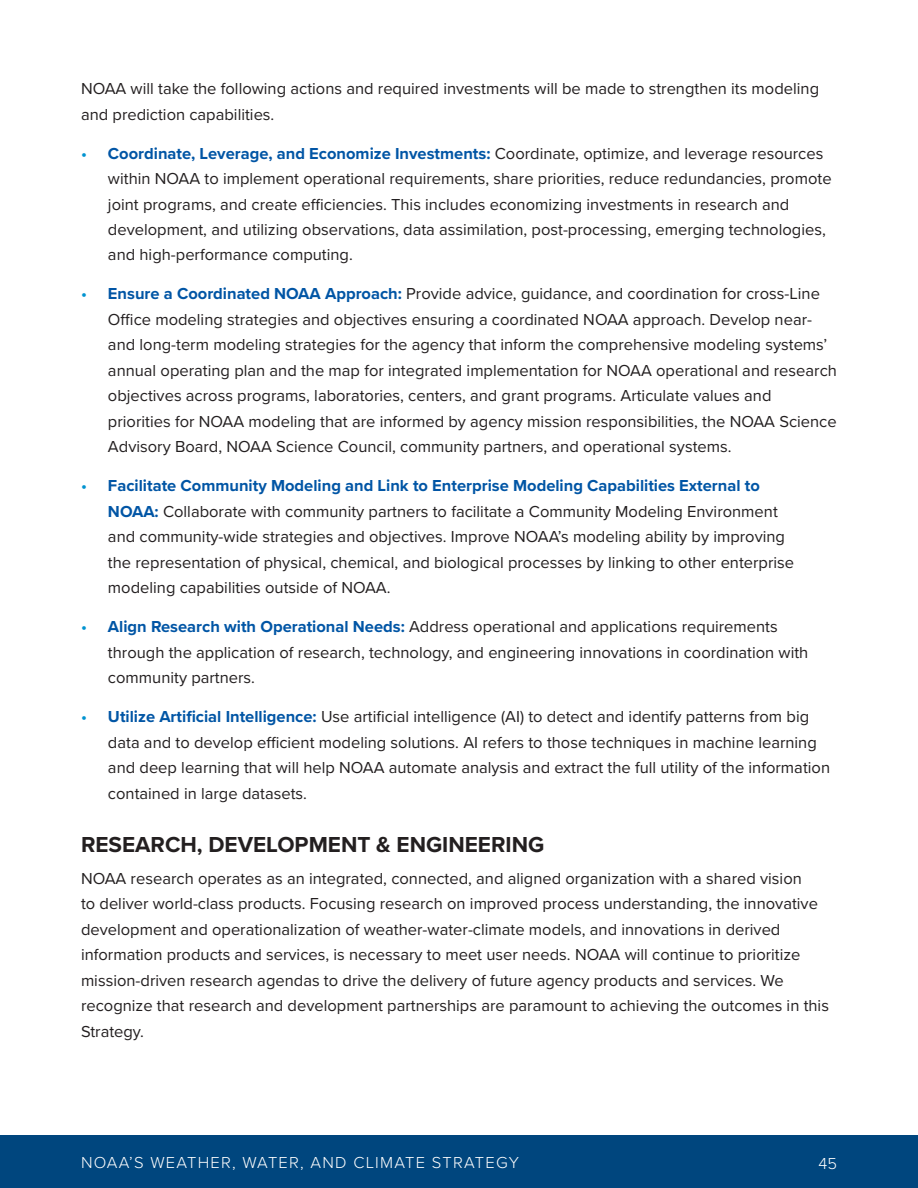
<style>
.page{position:relative;width:918px;height:1188px;background:#fff}
.page>*{position:absolute;margin:0;border:0;box-sizing:border-box;transform-origin:0 0}
.t1{font:700 22.5px "Proxima Nova";color:#231f20}
.t2{font:16.5px/25.5px "Proxima Nova";color:#231f20}
.t3{font:300 16.5px "Proxima Nova";letter-spacing:.075em;color:#fff}
.s1{font-weight:600;color:#0093d0}
.s2{font-weight:700;color:#0155a5}
</style>
<div class="page">
<div style="left:0;top:1135px;width:918px;height:53px;background:#00467e"></div>
<p class="t2" style="left:81px;top:75px;width:740px">NOAA will take the following actions and required investments will be made to strengthen its modeling and prediction capabilities.</p>
<p class="t2" style="left:108px;top:140px;width:725px;text-indent:-27px"><span class="s1">•</span> <span class="s2">Coordinate, Leverage, and Economize Investments:</span> Coordinate, optimize, and leverage resources within NOAA to implement operational requirements, share priorities, reduce redundancies, promote joint programs, and create efciencies. This includes economizing investments in research and development, and utilizing observations, data assimilation, post-processing, emerging technologies, and high-performance computing.</p>
<p class="t2" style="left:108px;top:281px;width:730px;text-indent:-27px"><span class="s1">•</span> <span class="s2">Ensure a Coordinated NOAA Approach:</span> Provide advice, guidance, and coordination for cross-Line Ofce modeling strategies and objectives ensuring a coordinated NOAA approach. Develop near&shy;and long-term modeling strategies for the agency that inform the comprehensive modeling systems’ annual operating plan and the map for integrated implementation for NOAA operational and research objectives across programs, laboratories, centers, and grant programs. Articulate values and priorities for NOAA modeling that are informed by agency mission responsibilities, the NOAA Science Advisory Board, NOAA Science Council, community partners, and operational systems.</p>
<p class="t2" style="left:108px;top:472px;width:688px;text-indent:-27px"><span class="s1">•</span> <span class="s2">Facilitate Community Modeling and Link to Enterprise Modeling Capabilities External to NOAA:</span> Collaborate with community partners to facilitate a Community Modeling Environment and community-wide strategies and objectives. Improve NOAA’s modeling ability by improving the representation of physical, chemical, and biological processes by linking to other enterprise modeling capabilities outside of NOAA.</p>
<p class="t2" style="left:108px;top:613px;width:702px;text-indent:-27px"><span class="s1">•</span> <span class="s2">Align Research with Operational Needs:</span> Address operational and applications requirements through the application of research, technology, and engineering innovations in coordination with community partners.</p>
<p class="t2" style="left:108px;top:703px;width:724px;text-indent:-27px"><span class="s1">•</span> <span class="s2">Utilize Artifcial Intelligence:</span> Use artifcial intelligence (AI) to detect and identify patterns from big data and to develop efcient modeling solutions. AI refers to those techniques in machine learning and deep learning that will help NOAA automate analysis and extract the full utility of the information contained in large datasets.</p>
<p class="t1" style="left:81px;top:827px;width:465px">RESEARCH, DEVELOPMENT &amp; ENGINEERING</p>
<p class="t2" style="left:81px;top:865px;width:750px">NOAA research operates as an integrated, connected, and aligned organization with a shared vision<br>to deliver world-class products. Focusing research on improved process understanding, the innovative development and operationalization of weather-water-climate models, and innovations in derived information products and services, is necessary to meet user needs. NOAA will continue to prioritize mission-driven research agendas to drive the delivery of future agency products and services. We recognize that research and development partnerships are paramount to achieving the outcomes in this Strategy.</p>
<p class="t3" style="left:81px;top:1150px;width:440px">NOAA’S WEATHER, WATER, AND CLIMATE STRATEGY</p>
<p class="t3" style="left:818px;top:1151px;width:20px">45</p>
</div>
